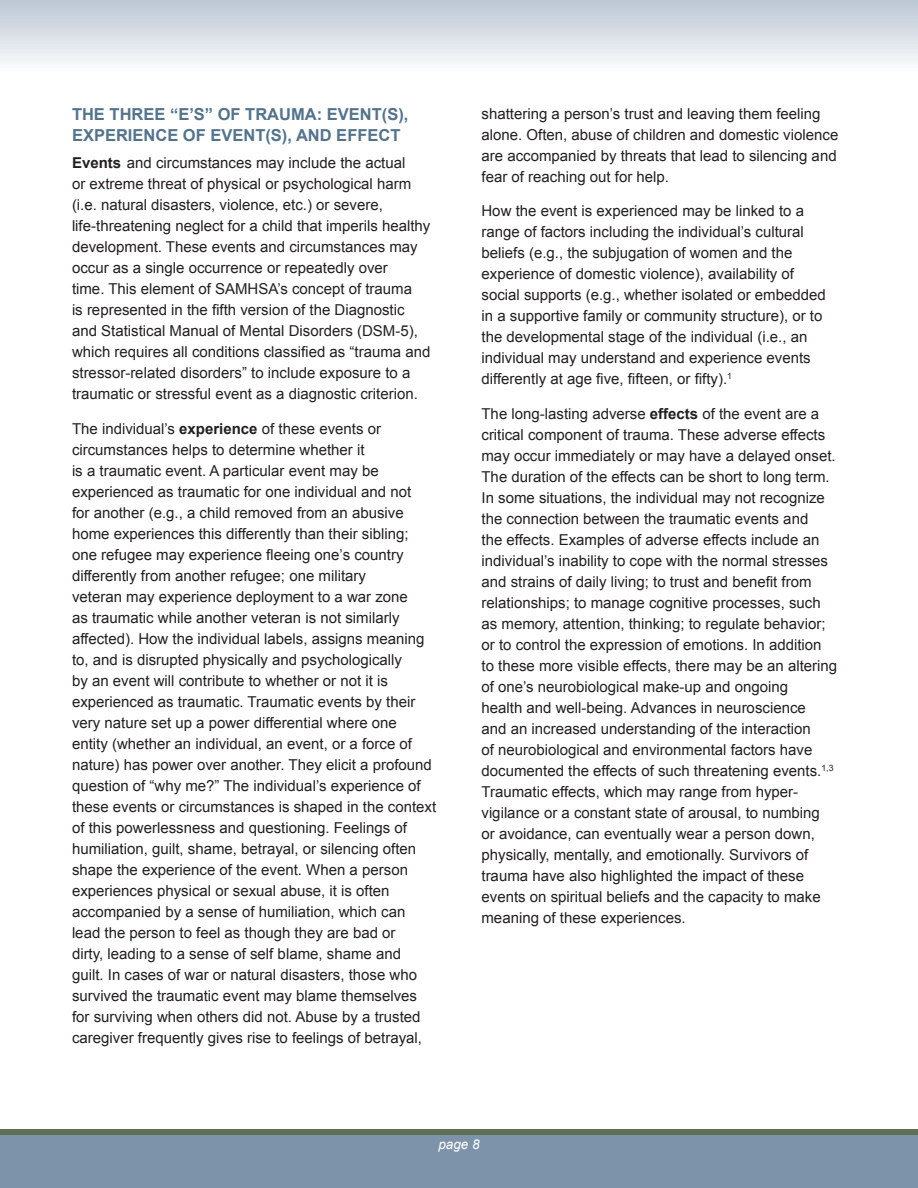
<style>
.page{position:relative;width:918px;height:1188px;background:#fff}
.page>*{position:absolute;margin:0;border:0;box-sizing:border-box;transform-origin:0 0}
.SUBHEAD{font:700 16.5px/21px "Arial";color:#53738d}
.Body_Copy{font:15px/21px "Arial";color:#231f20}
.t1{font:italic 13.5px "Arial";color:#fff}
.s1{font-weight:700}
</style>
<div class="page">
<div style="left:0;top:1130px;width:918px;height:58px;background:linear-gradient(to right,#616f56,#616f56)"></div>
<div style="left:0;top:1136px;width:918px;height:52px;background:#7c93a9"></div>
<div style="left:0;top:0;width:918px;height:72px;background:linear-gradient(to bottom,#bcc6d4,#fbfbfc)"></div>
<p class="SUBHEAD" style="left:72px;top:104px;width:338px">THE THREE “E’S” OF TRAUMA: EVENT(S),<br>EXPERIENCE OF EVENT(S), AND EFFECT</p>
<p class="Body_Copy" style="left:72px;top:152px;width:360px"><span class="s1">Events</span> and circumstances may include the actual<br>or extreme threat of physical or psychological harm (i.e. natural disasters, violence, etc.) or severe, life-threatening neglect for a child that imperils healthy development. These events and circumstances may occur as a single occurrence or repeatedly over<br>time. This element of SAMHSA’s concept of trauma<br>is represented in the fifth version of the Diagnostic and Statistical Manual of Mental Disorders (DSM-5), which requires all conditions classified as “trauma and stressor-related disorders” to include exposure to a traumatic or stressful event as a diagnostic criterion.</p>
<p class="Body_Copy" style="left:72px;top:418px;width:366px">The individual’s <span class="s1">experience</span> of these events or circumstances helps to determine whether it<br>is a traumatic event. A particular event may be experienced as traumatic for one individual and not<br>for another (e.g., a child removed from an abusive home experiences this differently than their sibling; one refugee may experience fleeing one’s country differently from another refugee; one military<br>veteran may experience deployment to a war zone<br>as traumatic while another veteran is not similarly affected). How the individual labels, assigns meaning to, and is disrupted physically and psychologically<br>by an event will contribute to whether or not it is experienced as traumatic. Traumatic events by their very nature set up a power differential where one entity (whether an individual, an event, or a force of nature) has power over another. They elicit a profound question of “why me?” The individual’s experience of these events or circumstances is shaped in the context of this powerlessness and questioning. Feelings of humiliation, guilt, shame, betrayal, or silencing often shape the experience of the event. When a person experiences physical or sexual abuse, it is often accompanied by a sense of humiliation, which can lead the person to feel as though they are bad or<br>dirty, leading to a sense of self blame, shame and guilt. In cases of war or natural disasters, those who survived the traumatic event may blame themselves for surviving when others did not. Abuse by a trusted caregiver frequently gives rise to feelings of betrayal,</p>
<p class="Body_Copy" style="left:482px;top:103px;width:358px">shattering a person’s trust and leaving them feeling alone. Often, abuse of children and domestic violence are accompanied by threats that lead to silencing and fear of reaching out for help.</p>
<p class="Body_Copy" style="left:482px;top:201px;width:346px">How the event is experienced may be linked to a range of factors including the individual’s cultural beliefs (e.g., the subjugation of women and the experience of domestic violence), availability of social supports (e.g., whether isolated or embedded in a supportive family or community structure), or to the developmental stage of the individual (i.e., an individual may understand and experience events differently at age five, fifteen, or fifty).<sup>1</sup></p>
<p class="Body_Copy" style="left:482px;top:403px;width:357px">The long-lasting adverse <span class="s1">effects</span> of the event are a critical component of trauma. These adverse effects may occur immediately or may have a delayed onset.<br>The duration of the effects can be short to long term.<br>In some situations, the individual may not recognize the connection between the traumatic events and<br>the effects. Examples of adverse effects include an individual’s inability to cope with the normal stresses and strains of daily living; to trust and benefit from relationships; to manage cognitive processes, such as memory, attention, thinking; to regulate behavior; or to control the expression of emotions. In addition to these more visible effects, there may be an altering of one’s neurobiological make-up and ongoing<br>health and well-being. Advances in neuroscience<br>and an increased understanding of the interaction<br>of neurobiological and environmental factors have documented the effects of such threatening events.<sup>1,3<br></sup>Traumatic effects, which may range from hyper&shy;vigilance or a constant state of arousal, to numbing<br>or avoidance, can eventually wear a person down, physically, mentally, and emotionally. Survivors of trauma have also highlighted the impact of these events on spiritual beliefs and the capacity to make meaning of these experiences.</p>
<p class="t1" style="left:438px;top:1136px;width:43px">page 8</p>
</div>
